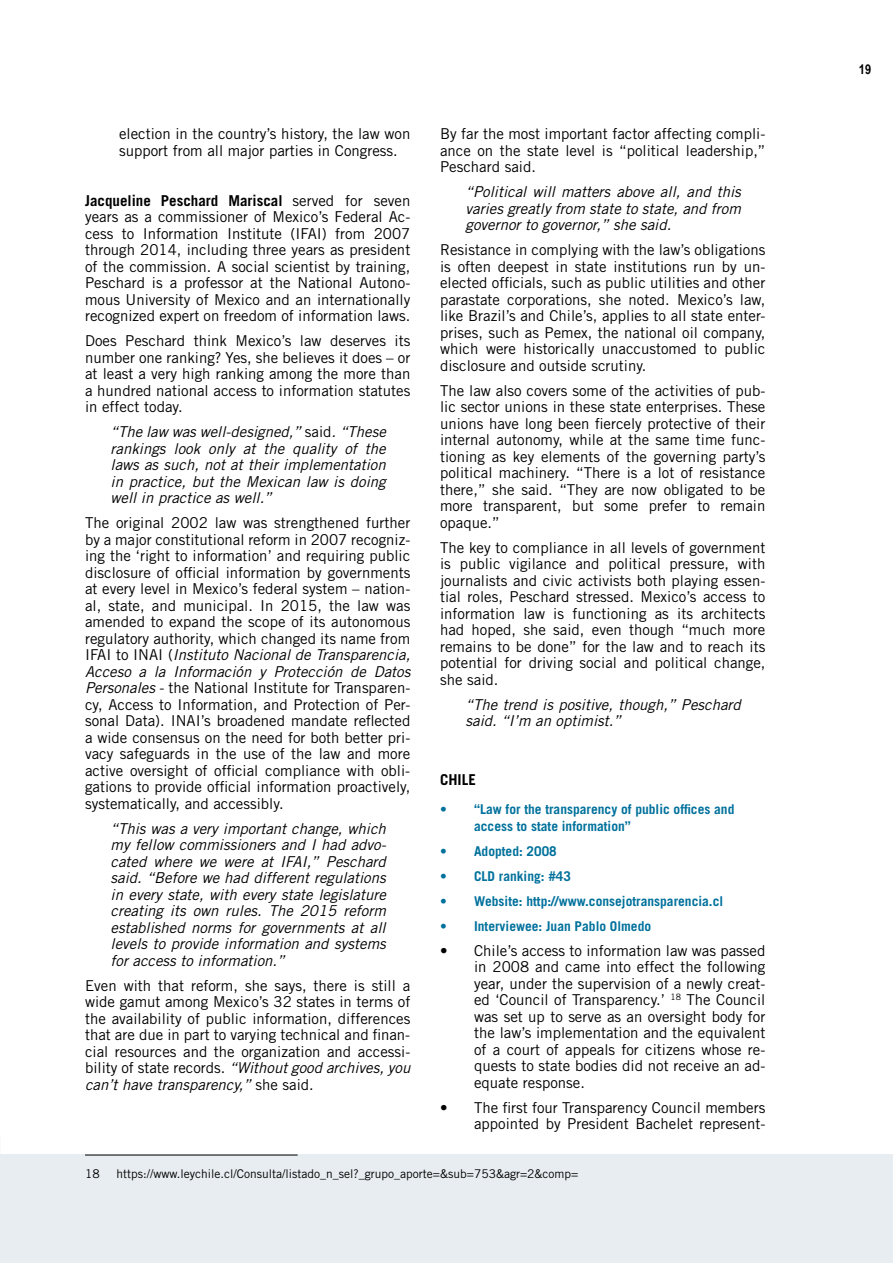
<style>
.page{position:relative;width:893px;height:1263px;background:#fff}
.page>*{position:absolute;margin:0;border:0;box-sizing:border-box;transform-origin:0 0}
.t1{font:15px/16.5px "Trade Gothic";color:#000;text-align:justify}
.t2{font:italic 15px/16.5px "Trade Gothic";color:#000;text-align:justify}
.t3{font:700 15px "Trade Gothic";color:#000}
.t4{font:700 13.5px/16.5px "Trade Gothic";color:#00719c}
.t5{font:700 13.5px "Arial Narrow";color:#000}
.t6{font:12px "Trade Gothic";color:#000}
.s1{font-weight:700}
.s2{font-style:normal}
.s3{font-style:italic}
</style>
<div class="page">
<div style="left:0;top:1154px;width:893px;height:109px;background:#e7edf0"></div>
<hr style="left:85px;top:1155px;width:213px;height:1px;background:#000">
<p class="t1" style="left:119px;top:125px;width:293px">election in the country’s history, the law won support from all major parties in Congress.</p>
<p class="t1" style="left:85px;top:192px;width:327px"><span class="s1">Jacqueline Peschard Mariscal</span> served for seven years as a commissioner of Mexico’s Federal Ac&shy;cess to Information Institute (IFAI) from 2007 through 2014, including three years as president of the commission. A social scientist by training, Peschard is a professor at the National Autono&shy;mous University of Mexico and an internationally recognized expert on freedom of information laws.</p>
<p class="t1" style="left:85px;top:332px;width:327px">Does Peschard think Mexico’s law deserves its number one ranking? Yes, she believes it does – or at least a very high ranking among the more than a hundred national access to information statutes in effect today.</p>
<p class="t2" style="left:111px;top:423px;width:277px">“The law was well-designed,” <span class="s2">said</span>. “These rankings look only at the quality of the laws as such, not at their implementation in practice, but the Mexican law is doing well in practice as well.”</p>
<p class="t1" style="left:85px;top:514px;width:327px">The original 2002 law was strengthened further by a major constitutional reform in 2007 recogniz&shy;ing the ‘right to information’ and requiring public disclosure of official information by governments at every level in Mexico’s federal system – nation&shy;al, state, and municipal. In 2015, the law was amended to expand the scope of its autonomous regulatory authority, which changed its name from IFAI to INAI (<span class="s3">Instituto Nacional de Transparencia, Acceso a la Información y Protección de Datos Personales</span> - the National Institute for Transparen&shy;cy, Access to Information, and Protection of Per&shy;sonal Data). INAI’s broadened mandate reflected a wide consensus on the need for both better pri&shy;vacy safeguards in the use of the law and more active oversight of official compliance with obli&shy;gations to provide official information proactively, systematically, and accessibly.</p>
<p class="t2" style="left:111px;top:820px;width:277px">“This was a very important change, which my fellow commissioners and I had advo&shy;cated where we were at IFAI,” Peschard said. “Before we had different regulations in every state, with every state legislature creating its own rules. The 2015 reform established norms for governments at all levels to provide information and systems for access to information.”</p>
<p class="t1" style="left:85px;top:977px;width:327px">Even with that reform, she says, there is still a wide gamut among Mexico’s 32 states in terms of the availability of public information, differences that are due in part to varying technical and finan&shy;cial resources and the organization and accessi&shy;bility of state records. <span class="s3">“Without good archives, you can’t have transparency,”</span> she said.</p>
<p class="t1" style="left:440px;top:125px;width:327px">By far the most important factor affecting compli&shy;ance on the state level is “political leadership,” Peschard said.</p>
<p class="t2" style="left:466px;top:183px;width:277px">“Political will matters above all, and this varies greatly from state to state, and from governor to governor,” she said.</p>
<p class="t1" style="left:440px;top:241px;width:327px">Resistance in complying with the law’s obligations is often deepest in state institutions run by un&shy;elected officials, such as public utilities and other parastate corporations, she noted. Mexico’s law, like Brazil’s and Chile’s, applies to all state enter&shy;prises, such as Pemex, the national oil company, which were historically unaccustomed to public disclosure and outside scrutiny.</p>
<p class="t1" style="left:440px;top:382px;width:327px">The law also covers some of the activities of pub&shy;lic sector unions in these state enterprises. These unions have long been fiercely protective of their internal autonomy, while at the same time func&shy;tioning as key elements of the governing party’s political machinery. “There is a lot of resistance there,” she said. “They are now obligated to be more transparent, but some prefer to remain opaque.”</p>
<p class="t1" style="left:440px;top:539px;width:327px">The key to compliance in all levels of government is public vigilance and political pressure, with journalists and civic activists both playing essen&shy;tial roles, Peschard stressed. Mexico’s access to information law is functioning as its architects had hoped, she said, even though “much more remains to be done” for the law and to reach its potential for driving social and political change, she said.</p>
<p class="t2" style="left:466px;top:696px;width:277px">“The trend is positive, though,” Peschard said. “I’m an optimist.”</p>
<p class="t3" style="left:440px;top:770px;width:37px">CHILE</p>
<p class="t4" style="left:474px;top:801px;width:262px;text-indent:-34px">• “Law for the transparency of public offices and access to state information”</p>
<p class="t4" style="left:440px;top:842px;width:118px">• Adopted: 2008</p>
<p class="t4" style="left:440px;top:867px;width:132px">• CLD ranking: #43</p>
<p class="t4" style="left:440px;top:892px;width:285px">• Website: http://www.consejotransparencia.cl</p>
<p class="t4" style="left:440px;top:917px;width:213px">• Interviewee: Juan Pablo Olmedo</p>
<p class="t1" style="left:474px;top:942px;width:293px;text-indent:-34px">• Chile’s access to information law was passed in 2008 and came into effect the following year, under the supervision of a newly creat&shy;ed ‘Council of Transparency.’ <sup>18</sup> The Council was set up to serve as an oversight body for the law’s implementation and the equivalent of a court of appeals for citizens whose re&shy;quests to state bodies did not receive an ad&shy;equate response.</p>
<p class="t1" style="left:440px;top:1099px;width:327px;text-align:right">• The first four Transparency Council members appointed by President Bachelet represent-</p>
<p class="t6" style="left:85px;top:1166px;width:16px">18</p>
<p class="t6" style="left:117px;top:1166px;width:463px">https://www.leychile.cl/Consulta/listado_n_sel?_grupo_aporte=&amp;sub=753&amp;agr=2&amp;comp=</p>
<p class="t5" style="left:859px;top:59px;width:14px">19</p>
</div>
